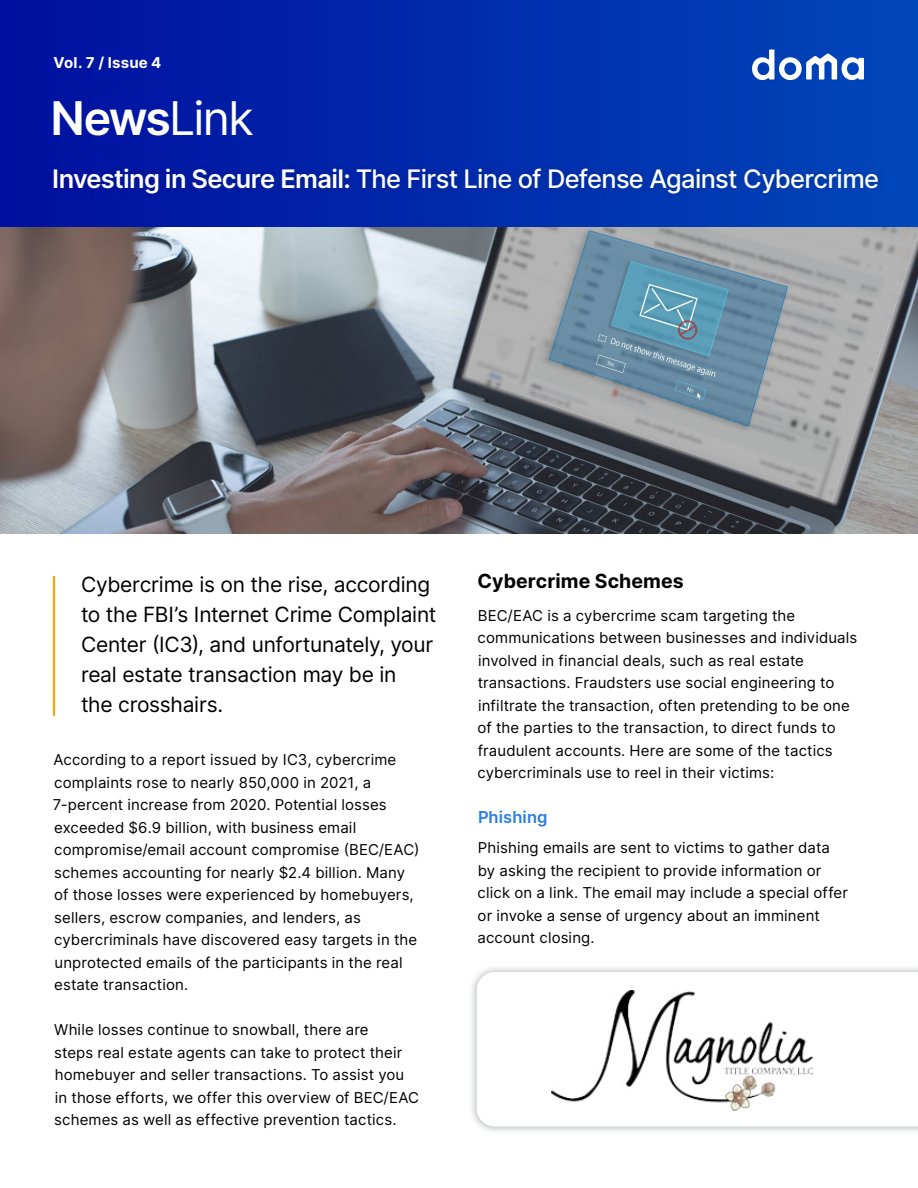
<style>
.page{position:relative;width:918px;height:1188px;background:#fff}
.page>*{position:absolute;margin:0;border:0;box-sizing:border-box;transform-origin:0 0}
.t1{font:600 46.5px "Inter";color:#fff}
.t2{font:500 25.5px "Inter";letter-spacing:-.025em;color:#fff}
.t3{font:21px/30px "Inter";letter-spacing:-.01em;color:#000}
.t4{font:700 19.5px "Inter";color:#000}
.t5{font:600 16.5px "Inter";letter-spacing:.005em;color:#2a7de1}
.t6{font:15px/22.5px "Inter";letter-spacing:.01em;color:#000}
.t7{font:700 15px "Inter";letter-spacing:.01em;color:#fff}
.s1{font-weight:400}
.s2{font-weight:600}
</style>
<div class="page">
<div style="left:468px;top:964px;width:450px;height:171px;background:#101820;opacity:.37"></div>
<svg style="left:477px;top:972px;width:441px;height:154px"></svg>
<img style="left:0;top:227px;width:918px;height:307px">
<div style="left:0;top:0;width:918px;height:227px;background:linear-gradient(to right,#000f9f,#0047ba)"></div>
<svg style="left:752px;top:50px;width:112px;height:30px"></svg>
<hr style="left:53px;top:577px;width:2px;height:138px;background:#f3a700">
<div style="left:47px;top:162px;width:837px;height:38px;background:#000;opacity:.2"></div>
<img style="left:552px;top:990px;width:261px;height:120px">
<p class="t7" style="left:54px;top:51px;width:109px">Vol. 7 / Issue 4</p>
<h1 class="t1" style="left:51px;top:85px;width:205px">News<span class="s1">Link</span></h1>
<h2 class="t2" style="left:52px;top:160px;width:829px"><span class="s2">Investing in Secure Email:</span> The First Line of Defense Against Cybercrime</h2>
<h3 class="t3" style="left:81px;top:569px;width:357px">Cybercrime is on the rise, according to the FBI’s Internet Crime Complaint<br>Center (IC3), and unfortunately, your real estate transaction may be in<br>the crosshairs.</h3>
<p class="t6" style="left:53px;top:748px;width:368px">According to a report issued by IC3, cybercrime complaints rose to nearly 850,000 in 2021, a 7-percent increase from 2020. Potential losses exceeded $6.9 billion, with business email compromise/email account compromise (BEC/EAC) schemes accounting for nearly $2.4 billion. Many of those losses were experienced by homebuyers, sellers, escrow companies, and lenders, as cybercriminals have discovered easy targets in the unprotected emails of the participants in the real estate transaction.</p>
<p class="t6" style="left:54px;top:1018px;width:366px">While losses continue to snowball, there are<br>steps real estate agents can take to protect their homebuyer and seller transactions. To assist you in those efforts, we offer this overview of BEC/EAC schemes as well as effective prevention tactics.</p>
<h3 class="t4" style="left:478px;top:566px;width:208px">Cybercrime Schemes</h3>
<p class="t6" style="left:478px;top:604px;width:381px">BEC/EAC is a cybercrime scam targeting the communications between businesses and individuals involved in financial deals, such as real estate transactions. Fraudsters use social engineering to infiltrate the transaction, often pretending to be one of the parties to the transaction, to direct funds to fraudulent accounts. Here are some of the tactics cybercriminals use to reel in their victims:</p>
<p class="t5" style="left:478px;top:805px;width:71px">Phishing</p>
<p class="t6" style="left:478px;top:836px;width:372px">Phishing emails are sent to victims to gather data by asking the recipient to provide information or click on a link. The email may include a special offer or invoke a sense of urgency about an imminent account closing.</p>
</div>
